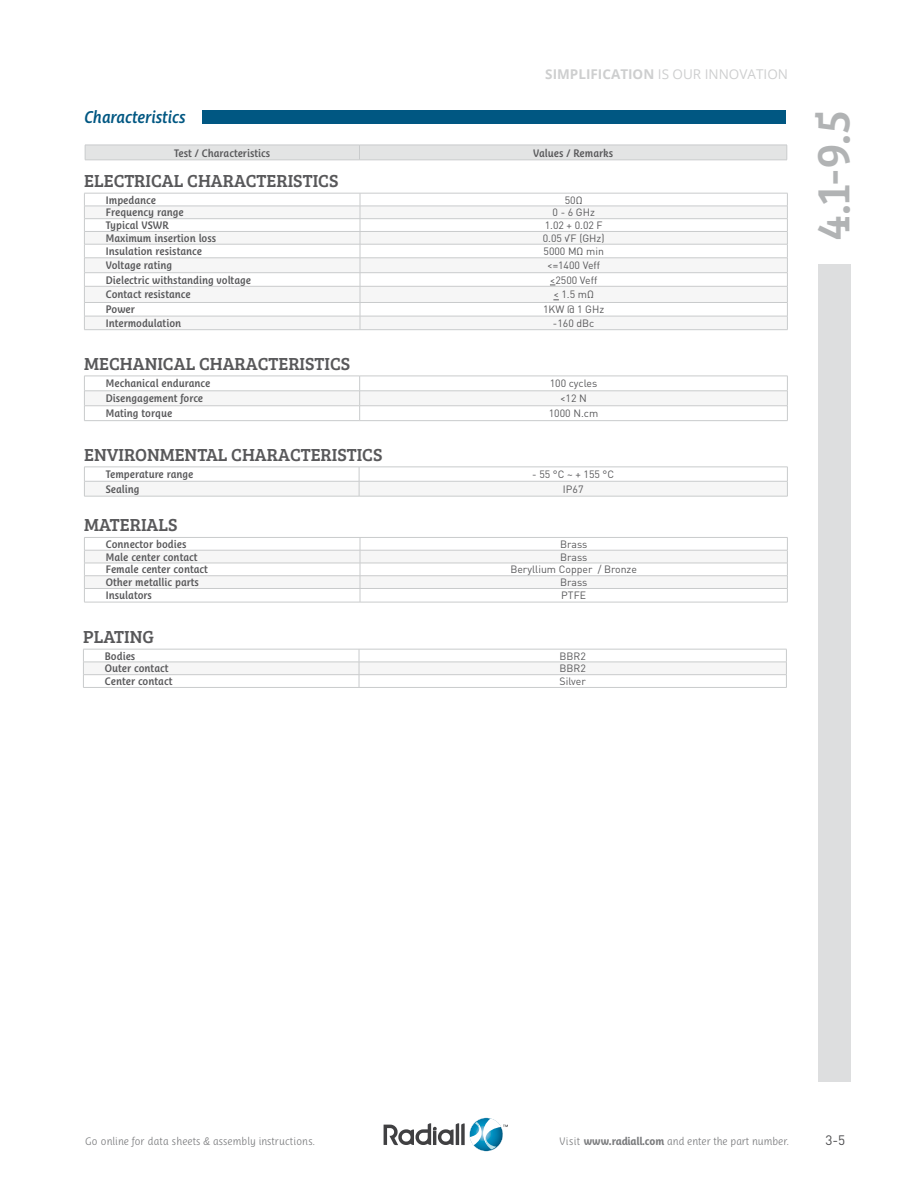
<style>
.page{position:relative;width:915px;height:1183px;background:#fff}
.page>*{position:absolute;margin:0;border:0;box-sizing:border-box;transform-origin:0 0}
.t1{font:48px "Bree Serif";color:#b1b3b4}
.t2{font:18px "Bree Serif";color:#58585a}
.t3{font:italic 600 16.5px "Ayita Pro";color:#005782}
.t4{font:13.5px "Open Sans";color:#9c9e9f}
.t5{font:13.5px "DIN Pro";color:#4b4b4d}
.t6{font:600 10.5px "Ayita Pro";color:#58585a}
.t7{font:10.5px "DIN Pro";color:#58585a}
.t8{font:300 10.5px "Ayita Pro";color:#7b7c7e}
.s1{font-weight:700}
</style>
<div class="page">
<svg style="left:383px;top:1117px;width:124px;height:33px"></svg>
<hr style="left:84px;top:329px;width:276px;height:1px;background:#c9cbcc">
<hr style="left:360px;top:329px;width:427px;height:1px;background:#c9cbcc">
<svg style="left:84px;top:193px;width:703px;height:136px"></svg>
<hr style="left:84px;top:375px;width:275px;height:1px;background:#c9cbcc">
<hr style="left:359px;top:375px;width:428px;height:1px;background:#c9cbcc">
<svg style="left:84px;top:376px;width:703px;height:44px"></svg>
<hr style="left:84px;top:420px;width:275px;height:1px;background:#c9cbcc">
<hr style="left:359px;top:420px;width:428px;height:1px;background:#c9cbcc">
<hr style="left:84px;top:466px;width:275px;height:1px;background:#c9cbcc">
<hr style="left:359px;top:466px;width:428px;height:1px;background:#c9cbcc">
<svg style="left:84px;top:467px;width:703px;height:29px"></svg>
<hr style="left:84px;top:496px;width:275px;height:1px;background:#c9cbcc">
<hr style="left:359px;top:496px;width:428px;height:1px;background:#c9cbcc">
<svg style="left:85px;top:145px;width:702px;height:15px;background:#e2e3e3"></svg>
<hr style="left:85px;top:159px;width:274px;height:1px;background:#c9cbcc">
<hr style="left:359px;top:159px;width:427px;height:1px;background:#c9cbcc">
<hr style="left:84px;top:601px;width:276px;height:1px;background:#c9cbcc">
<hr style="left:360px;top:601px;width:427px;height:1px;background:#c9cbcc">
<svg style="left:84px;top:537px;width:703px;height:64px"></svg>
<hr style="left:360px;top:588px;width:427px;height:1px;background:#c9cbcc">
<hr style="left:83px;top:648px;width:276px;height:1px;background:#c9cbcc">
<hr style="left:83px;top:687px;width:276px;height:1px;background:#c9cbcc">
<hr style="left:359px;top:687px;width:427px;height:1px;background:#c9cbcc">
<hr style="left:359px;top:648px;width:427px;height:1px;background:#c9cbcc">
<svg style="left:83px;top:649px;width:703px;height:38px"></svg>
<hr style="left:359px;top:674px;width:427px;height:1px;background:#c9cbcc">
<div style="left:202px;top:110px;width:583px;height:13px;background:#005782"></div>
<div style="left:817px;top:264px;width:33px;height:817px;background:#dddedf"></div>
<p class="t4" style="left:545px;top:65px;width:244px"><span class="s1">SIMPLIFICATION</span> IS OUR INNOVATION</p>
<h3 class="t3" style="left:84px;top:107px;width:103px">Characteristics</h3>
<h1 class="t1" style="left:797px;top:241px;width:132px;rotate:-90deg">4.1-9.5</h1>
<p class="t6" style="left:174px;top:147px;width:97px">Test / Characteristics</p>
<p class="t6" style="left:533px;top:147px;width:81px">Values / Remarks</p>
<h2 class="t2" style="left:84px;top:167px;width:255px">ELECTRICAL CHARACTERISTICS</h2>
<p class="t6" style="left:106px;top:194px;width:52px">Impedance</p>
<p class="t7" style="left:564px;top:192px;width:19px">50Ω</p>
<p class="t6" style="left:106px;top:206px;width:79px">Frequency range</p>
<p class="t7" style="left:552px;top:205px;width:44px">0 - 6 GHz</p>
<p class="t6" style="left:106px;top:219px;width:64px">Typical VSWR</p>
<p class="t7" style="left:544px;top:218px;width:59px">1.02 + 0.02 F</p>
<p class="t6" style="left:106px;top:232px;width:112px">Maximum insertion loss</p>
<p class="t7" style="left:542px;top:231px;width:63px">0.05 √F (GHz)</p>
<p class="t6" style="left:106px;top:245px;width:98px">Insulation resistance</p>
<p class="t7" style="left:543px;top:244px;width:62px">5000 MΩ min</p>
<p class="t6" style="left:106px;top:259px;width:68px">Voltage rating</p>
<p class="t7" style="left:547px;top:258px;width:54px">&lt;=1400 Veff</p>
<p class="t6" style="left:106px;top:273px;width:147px">Dielectric withstanding voltage</p>
<p class="t7" style="left:549px;top:272px;width:49px">&lt;2500 Veff</p>
<p class="t6" style="left:106px;top:288px;width:86px">Contact resistance</p>
<p class="t7" style="left:553px;top:287px;width:42px">&lt; 1.5 mΩ</p>
<p class="t6" style="left:106px;top:303px;width:30px">Power</p>
<p class="t7" style="left:543px;top:302px;width:63px">1KW @ 1 GHz</p>
<p class="t6" style="left:106px;top:317px;width:77px">Intermodulation</p>
<p class="t7" style="left:552px;top:316px;width:43px">-160 dBc</p>
<h2 class="t2" style="left:84px;top:350px;width:267px">MECHANICAL CHARACTERISTICS</h2>
<p class="t6" style="left:106px;top:377px;width:106px">Mechanical endurance</p>
<p class="t7" style="left:549px;top:376px;width:49px">100 cycles</p>
<p class="t6" style="left:106px;top:392px;width:99px">Disengagement force</p>
<p class="t7" style="left:560px;top:391px;width:28px">&lt;12 N</p>
<p class="t6" style="left:106px;top:407px;width:68px">Mating torque</p>
<p class="t7" style="left:548px;top:406px;width:51px">1000 N.cm</p>
<h2 class="t2" style="left:84px;top:441px;width:300px">ENVIRONMENTAL CHARACTERISTICS</h2>
<p class="t6" style="left:106px;top:468px;width:89px">Temperature range</p>
<p class="t7" style="left:532px;top:467px;width:83px">- 55 °C ~ + 155 °C</p>
<p class="t6" style="left:106px;top:483px;width:35px">Sealing</p>
<p class="t7" style="left:562px;top:481px;width:22px">IP67</p>
<h2 class="t2" style="left:84px;top:511px;width:95px">MATERIALS</h2>
<p class="t6" style="left:106px;top:538px;width:82px">Connector bodies</p>
<p class="t7" style="left:560px;top:536px;width:29px">Brass</p>
<p class="t6" style="left:106px;top:550px;width:93px">Male center contact</p>
<p class="t7" style="left:560px;top:549px;width:29px">Brass</p>
<p class="t6" style="left:106px;top:563px;width:104px">Female center contact</p>
<p class="t7" style="left:510px;top:562px;width:128px">Beryllium Copper / Bronze</p>
<p class="t6" style="left:106px;top:576px;width:95px">Other metallic parts</p>
<p class="t7" style="left:560px;top:575px;width:29px">Brass</p>
<p class="t6" style="left:106px;top:589px;width:48px">Insulators</p>
<p class="t7" style="left:561px;top:588px;width:26px">PTFE</p>
<h2 class="t2" style="left:83px;top:623px;width:72px">PLATING</h2>
<p class="t6" style="left:105px;top:649px;width:32px">Bodies</p>
<p class="t7" style="left:559px;top:648px;width:28px">BBR2</p>
<p class="t6" style="left:105px;top:662px;width:65px">Outer contact</p>
<p class="t7" style="left:559px;top:661px;width:28px">BBR2</p>
<p class="t6" style="left:105px;top:675px;width:69px">Center contact</p>
<p class="t7" style="left:559px;top:674px;width:28px">Silver</p>
<p class="t8" style="left:85px;top:1134px;width:231px">Go online for data sheets &amp; assembly instructions.</p>
<p class="t8" style="left:559px;top:1134px;width:231px">Visit <span class="s1">www.radiall.com</span> and enter the part number.</p>
<p class="t5" style="left:825px;top:1130px;width:21px">3-5</p>
</div>
